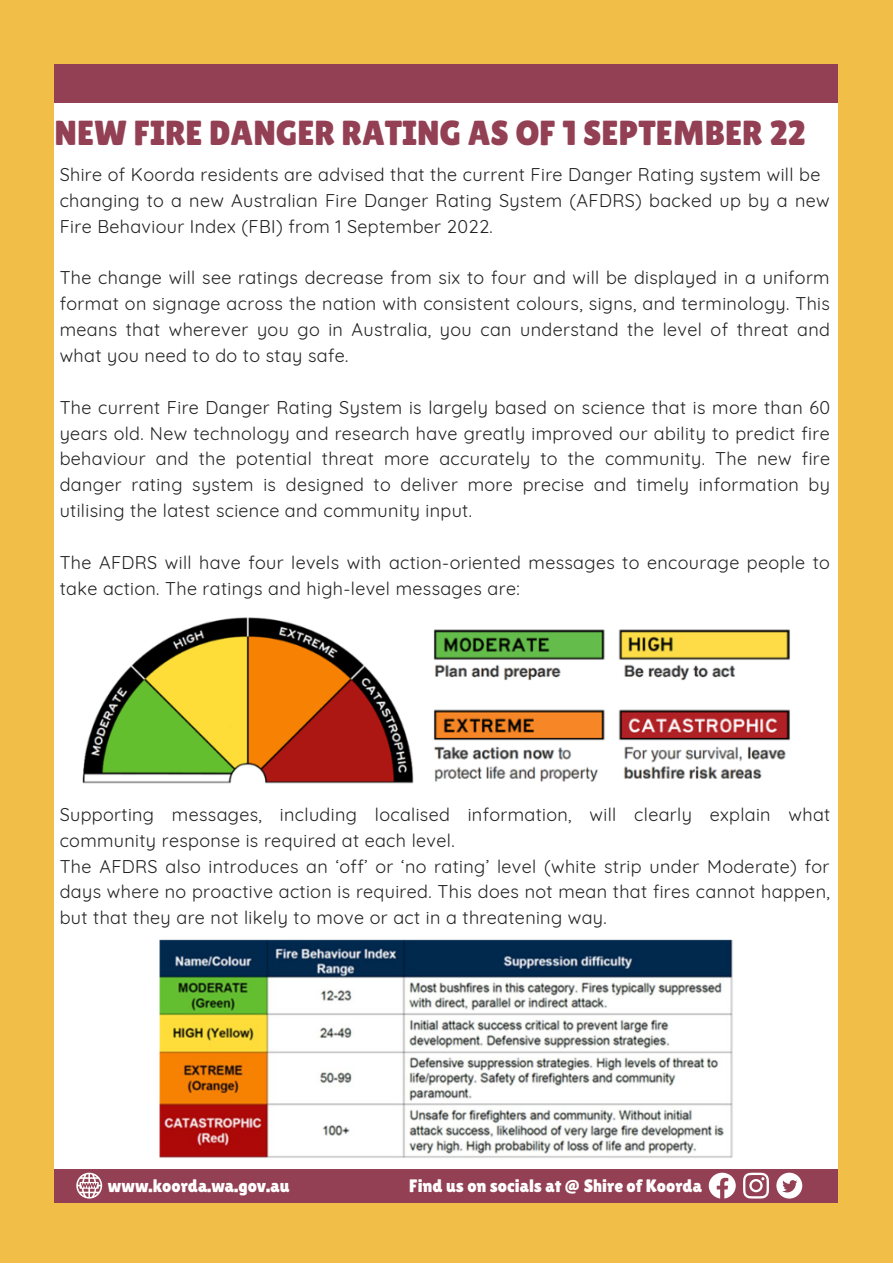
<style>
.page{position:relative;width:893px;height:1264px;background:#fff}
.page>*{position:absolute;margin:0;border:0;box-sizing:border-box;transform-origin:0 0}
.t1{font:34.65px "Lilita One";color:#934054}
.t2{font:18px/25.8px "Quicksand";letter-spacing:.02em;color:#222}
.t3{font:18px "Lilita One";color:#fff}
</style>
<div class="page">
<div style="left:0;top:0;width:892px;height:1262px;background:#f1be48"></div>
<div style="left:55px;top:64px;width:782px;height:34px;background:#934054"></div>
<div style="left:55px;top:81px;width:782px;height:1109px;background:#fff"></div>
<div style="left:55px;top:1169px;width:782px;height:33px;background:#934054"></div>
<div style="left:55px;top:68px;width:782px;height:34px;background:#934054"></div>
<svg style="left:76px;top:1172px;width:26px;height:26px"></svg>
<svg style="left:708px;top:1172px;width:27px;height:26px"></svg>
<svg style="left:743px;top:1172px;width:25px;height:26px"></svg>
<svg style="left:776px;top:1172px;width:26px;height:26px"></svg>
<img style="left:82px;top:617px;width:332px;height:167px">
<img style="left:433px;top:629px;width:357px;height:153px">
<img style="left:159px;top:939px;width:574px;height:219px">
<h1 class="t1" style="left:55px;top:113px;width:752px">NEW FIRE DANGER RATING AS OF 1 SEPTEMBER 22</h1>
<p class="t2" style="left:60px;top:161px;width:771px">Shire of Koorda residents are advised that the current Fire Danger Rating system will be changing to a new Australian Fire Danger Rating System (AFDRS) backed up by a new<br>Fire Behaviour Index (FBI) from 1 September 2022.</p>
<p class="t2" style="left:60px;top:265px;width:771px;text-align:justify">The change will see ratings decrease from six to four and will be displayed in a uniform format on signage across the nation with consistent colours, signs, and terminology. This means that wherever you go in Australia, you can understand the level of threat and what you need to do to stay safe.</p>
<p class="t2" style="left:60px;top:394px;width:771px;text-align:justify">The current Fire Danger Rating System is largely based on science that is more than 60 years old. New technology and research have greatly improved our ability to predict fire behaviour and the potential threat more accurately to the community. The new fire danger rating system is designed to deliver more precise and timely information by utilising the latest science and community input.</p>
<p class="t2" style="left:60px;top:549px;width:771px">The AFDRS will have four levels with action-oriented messages to encourage people to take action. The ratings and high-level messages are:</p>
<p class="t2" style="left:60px;top:801px;width:772px">Supporting messages, including localised information, will clearly explain what community response is required at each level.<br>The AFDRS also introduces an ‘off’ or ‘no rating’ level (white strip under Moderate) for days where no proactive action is required. This does not mean that fires cannot happen, but that they are not likely to move or act in a threatening way.</p>
<p class="t3" style="left:108px;top:1170px;width:183px">www.koorda.wa.gov.au</p>
<p class="t3" style="left:409px;top:1170px;width:294px">Find us on socials at @ Shire of Koorda</p>
<p class="t3" style="left:108px;top:1174px;width:183px">www.koorda.wa.gov.au</p>
<p class="t3" style="left:409px;top:1174px;width:294px">Find us on socials at @ Shire of Koorda</p>
</div>
